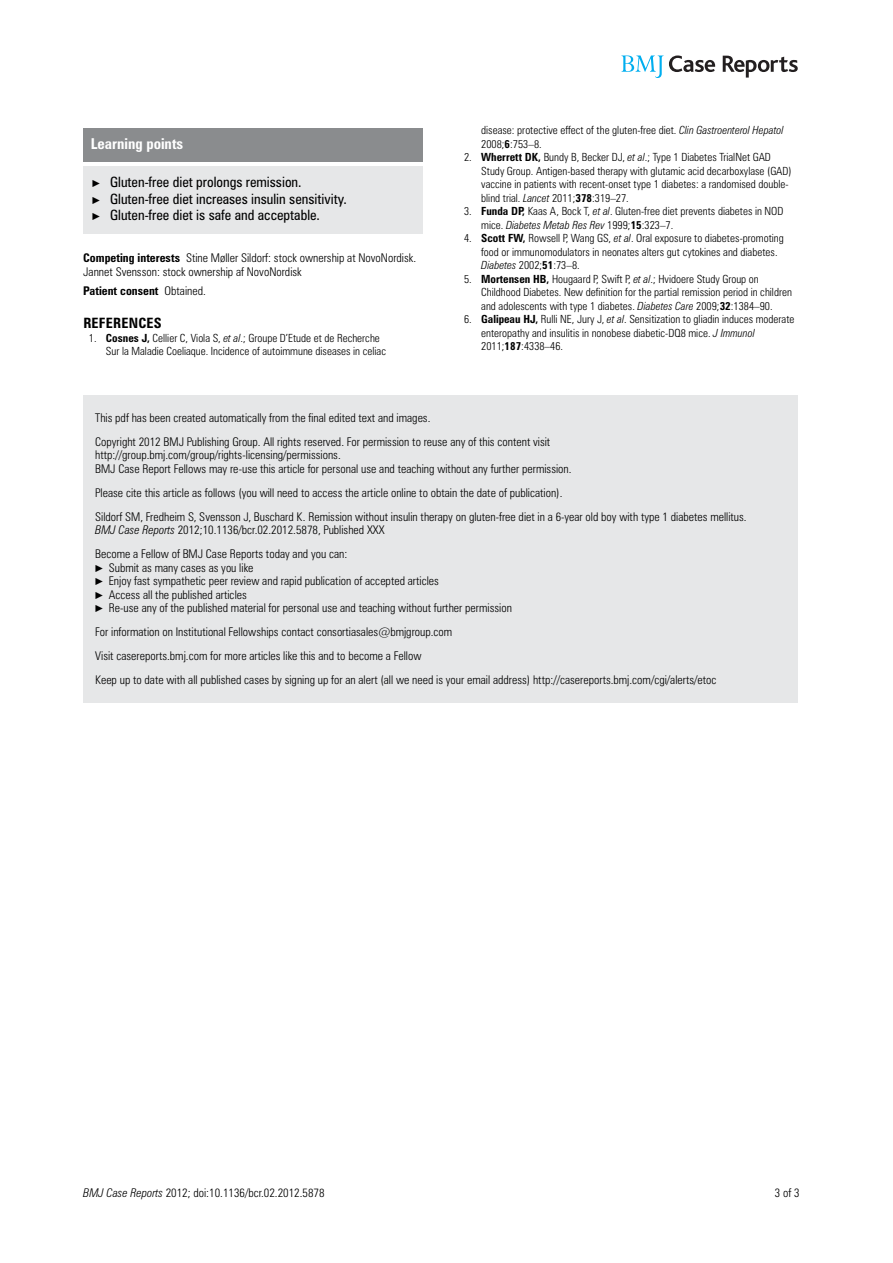
<style>
.page{position:relative;width:893px;height:1263px;background:#fff}
.page>*{position:absolute;margin:0;border:0;box-sizing:border-box;transform-origin:0 0}
.t1{font:700 condensed 15px "Zurich BT";color:#fff}
.t2{font:condensed 14.25px/16.5px "Zurich BT";color:#000}
.t3{font:700 condensed 14.25px "Zurich BT";letter-spacing:.015em;color:#000}
.t4{font:300 condensed 12px/13.5px "Zurich BT";color:#000}
.t5{font:700 condensed 12px "Zurich BT";color:#000}
.t6{font:300 condensed 11.25px/13.5px "Zurich BT";color:#000}
.s1{font-weight:700}
.s2{font-weight:300}
.s3{font-style:italic}
</style>
<div class="page">
<svg style="left:621px;top:56px;width:94px;height:22px"></svg>
<svg style="left:723px;top:56px;width:75px;height:22px"></svg>
<div style="left:83px;top:128px;width:339px;height:34px;background:#8a8c8e"></div>
<div style="left:83px;top:166px;width:339px;height:67px;background:#e6e7e8"></div>
<div style="left:83px;top:395px;width:714px;height:307px;background:#e6e7e8"></div>
<p class="t1" style="left:91px;top:138px;width:94px">Learning points</p>
<p class="t2" style="left:92px;top:175px;width:256px">▶ Gluten-free diet prolongs remission.<br>▶ Gluten-free diet increases insulin sensitivity. ▶ Gluten-free diet is safe and acceptable.</p>
<p class="t4" style="left:83px;top:252px;width:334px"><span class="s1">Competing interests</span> Stine Møller Sildorf: stock ownership at NovoNordisk.<br>Jannet Svensson: stock ownership af NovoNordisk</p>
<p class="t5" style="left:83px;top:287px;width:124px">Patient consent <span class="s2">Obtained.</span></p>
<p class="t3" style="left:83px;top:318px;width:80px">REFERENCES</p>
<p class="t6" style="left:106px;top:332px;width:282px;text-indent:-17px">1. <span class="s1">Cosnes J,</span> Cellier C, Viola S, <span class="s3">et al</span> .; Groupe D’Etude et de Recherche<br>Sur la Maladie Coeliaque . Incidence of autoimmune diseases in celiac</p>
<p class="t6" style="left:481px;top:124px;width:304px">disease: protective effect of the gluten-free diet. <span class="s3">Clin Gastroenterol Hepatol<br></span>2008 ; <span class="s1">6</span> : 753 – 8 .</p>
<p class="t6" style="left:481px;top:151px;width:312px;text-indent:-17px">2. <span class="s1">Wherrett DK,</span> Bundy B, Becker DJ, <span class="s3">et al</span> .; Type 1 Diabetes TrialNet GAD Study Group . Antigen-based therapy with glutamic acid decarboxylase (GAD) vaccine in patients with recent-onset type 1 diabetes: a randomised double&shy;blind trial. <span class="s3">Lancet</span> 2011 ; <span class="s1">378</span> : 319 – 27 .</p>
<p class="t6" style="left:481px;top:205px;width:304px;text-indent:-17px">3. <span class="s1">Funda DP,</span> Kaas A, Bock T, <span class="s3">et al</span> . Gluten-free diet prevents diabetes in NOD mice. <span class="s3">Diabetes Metab Res Rev</span> 1999 ; <span class="s1">15</span> : 323 – 7 .</p>
<p class="t6" style="left:481px;top:232px;width:304px;text-indent:-17px">4. <span class="s1">Scott FW,</span> Rowsell P, Wang GS, <span class="s3">et al</span> . Oral exposure to diabetes-promoting food or immunomodulators in neonates alters gut cytokines and diabetes.<br><span class="s3">Diabetes</span> 2002 ; <span class="s1">51</span> : 73 – 8 .</p>
<p class="t6" style="left:481px;top:273px;width:312px;text-indent:-17px">5. <span class="s1">Mortensen HB,</span> Hougaard P, Swift P, <span class="s3">et al</span> .; Hvidoere Study Group on<br>Childhood Diabetes . New definition for the partial remission period in children and adolescents with type 1 diabetes. <span class="s3">Diabetes Care</span> 2009 ; <span class="s1">32</span> : 1384 – 90 .</p>
<p class="t6" style="left:481px;top:313px;width:315px;text-indent:-17px">6. <span class="s1">Galipeau HJ,</span> Rulli NE, Jury J, <span class="s3">et al</span> . Sensitization to gliadin induces moderate enteropathy and insulitis in nonobese diabetic-DQ8 mice. <span class="s3">J Immunol<br></span>2011 ; <span class="s1">187</span> : 4338 – 46 .</p>
<p class="t4" style="left:95px;top:406px;width:457px;line-height:24px">This pdf has been created automatically from the final edited text and images.<br>Copyright 2012 BMJ Publishing Group. All rights reserved. For permission to reuse any of this content visit</p>
<p class="t4" style="left:95px;top:449px;width:478px">http://group.bmj.com/group/rights-licensing/permissions.<br>BMJ Case Report Fellows may re-use this article for personal use and teaching without any further permission.</p>
<p class="t4" style="left:95px;top:481px;width:653px;line-height:24px">Please cite this article as follows (you will need to access the article online to obtain the date of publication).<br>Sildorf SM, Fredheim S, Svensson J, Buschard K. Remission without insulin therapy on gluten-free diet in a 6-year old boy with type 1 diabetes mellitus.</p>
<p class="t4" style="left:95px;top:519px;width:291px;line-height:24px"><span class="s3">BMJ Case Reports</span> 2012;10.1136/bcr.02.2012.5878, Published XXX<br>Become a Fellow of BMJ Case Reports today and you can:</p>
<p class="t4" style="left:95px;top:561px;width:418px">▶ Submit as many cases as you like<br>▶ Enjoy fast sympathetic peer review and rapid publication of accepted articles<br>▶ Access all the published articles<br>▶ Re-use any of the published material for personal use and teaching without further permission</p>
<p class="t4" style="left:95px;top:621px;width:623px;line-height:24px">For information on Institutional Fellowships contact consortiasales@bmjgroup.com<br>Visit casereports.bmj.com for more articles like this and to become a Fellow<br>Keep up to date with all published cases by signing up for an alert (all we need is your email address) http://casereports.bmj.com/cgi/alerts/etoc</p>
<p class="t4" style="left:83px;top:1187px;width:243px"><span class="s3">BMJ Case Reports</span> 2012; doi:10.1136/bcr.02.2012.5878</p>
<p class="t4" style="left:775px;top:1187px;width:26px">3 of 3</p>
</div>
